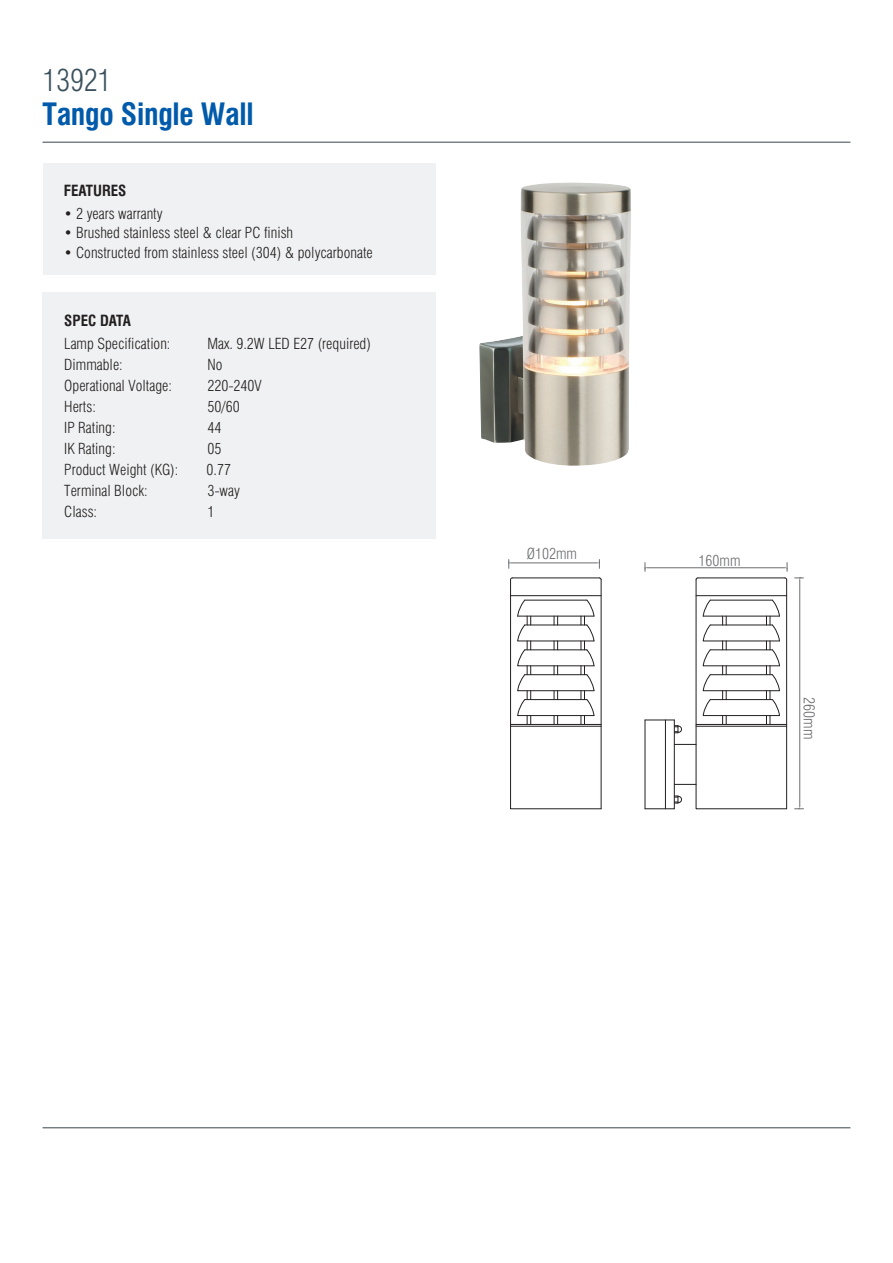
<style>
.page{position:relative;width:893px;height:1263px;background:#fff}
.page>*{position:absolute;margin:0;border:0;box-sizing:border-box;transform-origin:0 0}
.t1{font:700 condensed 30px "Swiss 721 BT";letter-spacing:-.01em;color:#015aaa}
.t2{font:300 condensed 30px "Swiss 721 BT";letter-spacing:-.01em;color:#3a515d}
.t3{font:300 condensed 15px "Swiss 721 BT";color:#231f20}
.t4{font:700 condensed 15px "Swiss 721 BT";color:#231f20}
.t5{font:300 condensed 15px "Swiss 721 BT";color:#6c6d70}
</style>
<div class="page">
<hr style="left:43px;top:142px;width:807px;height:1px;background:#38454d">
<hr style="left:43px;top:1127px;width:807px;height:1px;background:#38454d">
<div style="left:43px;top:163px;width:393px;height:112px;background:#f0f1f2"></div>
<div style="left:43px;top:292px;width:393px;height:247px;background:#f0f1f2"></div>
<img style="left:479px;top:183px;width:152px;height:283px">
<hr style="left:799px;top:580px;width:1px;height:226px;background:#6c6d70">
<hr style="left:647px;top:567px;width:138px;height:1px;background:#6c6d70">
<svg style="left:785px;top:562px;width:3px;height:9px"></svg>
<hr style="left:511px;top:563px;width:86px;height:1px;background:#6c6d70">
<svg style="left:597px;top:559px;width:3px;height:9px"></svg>
<svg style="left:645px;top:577px;width:142px;height:232px"></svg>
<hr style="left:696px;top:724px;width:91px;height:1px;background:#231f20">
<hr style="left:696px;top:726px;width:91px;height:1px;background:#231f20">
<hr style="left:703px;top:616px;width:76px;height:1px;background:#231f20">
<hr style="left:710px;top:600px;width:62px;height:1px;background:#231f20">
<hr style="left:696px;top:595px;width:91px;height:1px;background:#231f20">
<hr style="left:698px;top:578px;width:87px;height:1px;background:#231f20">
<svg style="left:510px;top:577px;width:92px;height:232px"></svg>
<hr style="left:511px;top:724px;width:90px;height:1px;background:#231f20">
<hr style="left:511px;top:726px;width:90px;height:1px;background:#231f20">
<hr style="left:518px;top:616px;width:76px;height:1px;background:#231f20">
<hr style="left:525px;top:600px;width:62px;height:1px;background:#231f20">
<hr style="left:511px;top:595px;width:90px;height:1px;background:#231f20">
<hr style="left:512px;top:578px;width:87px;height:1px;background:#231f20">
<h1 class="t2" style="left:43px;top:62px;width:70px">13921</h1>
<h1 class="t1" style="left:43px;top:96px;width:213px">Tango Single Wall</h1>
<p class="t4" style="left:64px;top:181px;width:64px">FEATURES</p>
<p class="t3" style="left:64px;top:204px;width:100px">• 2 years warranty</p>
<p class="t3" style="left:64px;top:224px;width:231px">• Brushed stainless steel &amp; clear PC finish</p>
<p class="t3" style="left:64px;top:243px;width:310px">• Constructed from stainless steel (304) &amp; polycarbonate</p>
<p class="t4" style="left:64px;top:311px;width:68px">SPEC DATA</p>
<p class="t3" style="left:64px;top:334px;width:108px">Lamp Specification:</p>
<p class="t3" style="left:207px;top:334px;width:165px">Max. 9.2W LED E27 (required)</p>
<p class="t3" style="left:64px;top:355px;width:60px">Dimmable:</p>
<p class="t3" style="left:207px;top:355px;width:17px">No</p>
<p class="t3" style="left:64px;top:376px;width:109px">Operational Voltage:</p>
<p class="t3" style="left:207px;top:376px;width:56px">220-240V</p>
<p class="t3" style="left:64px;top:397px;width:33px">Herts:</p>
<p class="t3" style="left:207px;top:397px;width:34px">50/60</p>
<p class="t3" style="left:64px;top:418px;width:53px">IP Rating:</p>
<p class="t3" style="left:207px;top:418px;width:16px">44</p>
<p class="t3" style="left:64px;top:439px;width:53px">IK Rating:</p>
<p class="t3" style="left:207px;top:439px;width:16px">05</p>
<p class="t3" style="left:64px;top:460px;width:116px">Product Weight (KG):</p>
<p class="t3" style="left:206px;top:460px;width:26px">0.77</p>
<p class="t3" style="left:64px;top:481px;width:85px">Terminal Block:</p>
<p class="t3" style="left:207px;top:481px;width:34px">3-way</p>
<p class="t3" style="left:64px;top:502px;width:34px">Class:</p>
<p class="t3" style="left:207px;top:502px;width:9px">1</p>
<p class="t5" style="left:527px;top:545px;width:52px">Ø102mm</p>
<p class="t5" style="left:699px;top:551px;width:43px">160mm</p>
<p class="t5" style="left:818px;top:697px;width:43px;rotate:90deg">260mm</p>
</div>
